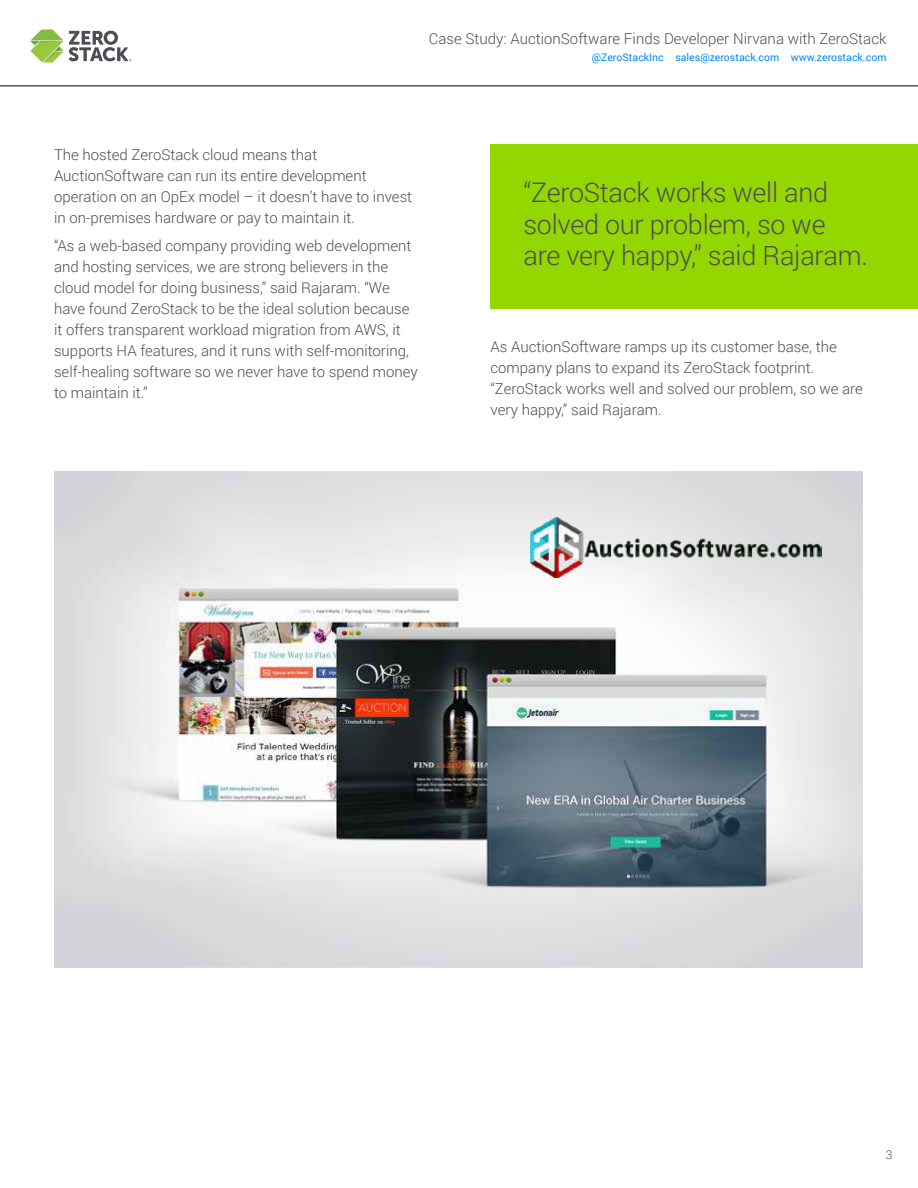
<style>
.page{position:relative;width:918px;height:1188px;background:#fff}
.page>*{position:absolute;margin:0;border:0;box-sizing:border-box;transform-origin:0 0}
.t1{font:300 27px/31.5px "Roboto";letter-spacing:-.01em;color:#4a4f54}
.t2{font:300 15px/21px "Roboto";color:#4a4f54}
.t3{font:300 12px "Roboto";color:#4a4f54}
.t4{font:10.5px "Roboto";color:#008aff}
</style>
<div class="page">
<hr style="left:0;top:86px;width:918px;height:1px;background:#000">
<svg style="left:30px;top:29px;width:102px;height:34px"></svg>
<div style="left:490px;top:144px;width:428px;height:165px;background:#94d600"></div>
<img style="left:54px;top:471px;width:809px;height:497px">
<img style="left:530px;top:518px;width:292px;height:59px">
<p class="t2" style="left:429px;top:28px;width:459px">Case Study: AuctionSoftware Finds Developer Nirvana with ZeroStack</p>
<p class="t4" style="left:592px;top:50px;width:296px">@ZeroStackInc sales@zerostack.com www.zerostack.com</p>
<p class="t2" style="left:54px;top:143px;width:360px">The hosted ZeroStack cloud means that AuctionSoftware can run its entire development operation on an OpEx model – it doesn’t have to invest in on-premises hardware or pay to maintain it.</p>
<p class="t2" style="left:54px;top:235px;width:365px">“As a web-based company providing web development and hosting services, we are strong believers in the cloud model for doing business,” said Rajaram. “We have found ZeroStack to be the ideal solution because it offers transparent workload migration from AWS, it supports HA features, and it runs with self-monitoring, self-healing software so we never have to spend money to maintain it.”</p>
<h1 class="t1" style="left:524px;top:176px;width:346px">“ZeroStack works well and solved our problem, so we are very happy,” said Rajaram.</h1>
<p class="t2" style="left:490px;top:335px;width:374px">As AuctionSoftware ramps up its customer base, the company plans to expand its ZeroStack footprint. “ZeroStack works well and solved our problem, so we are very happy,” said Rajaram.</p>
<p class="t3" style="left:886px;top:1146px;width:8px">3</p>
</div>
